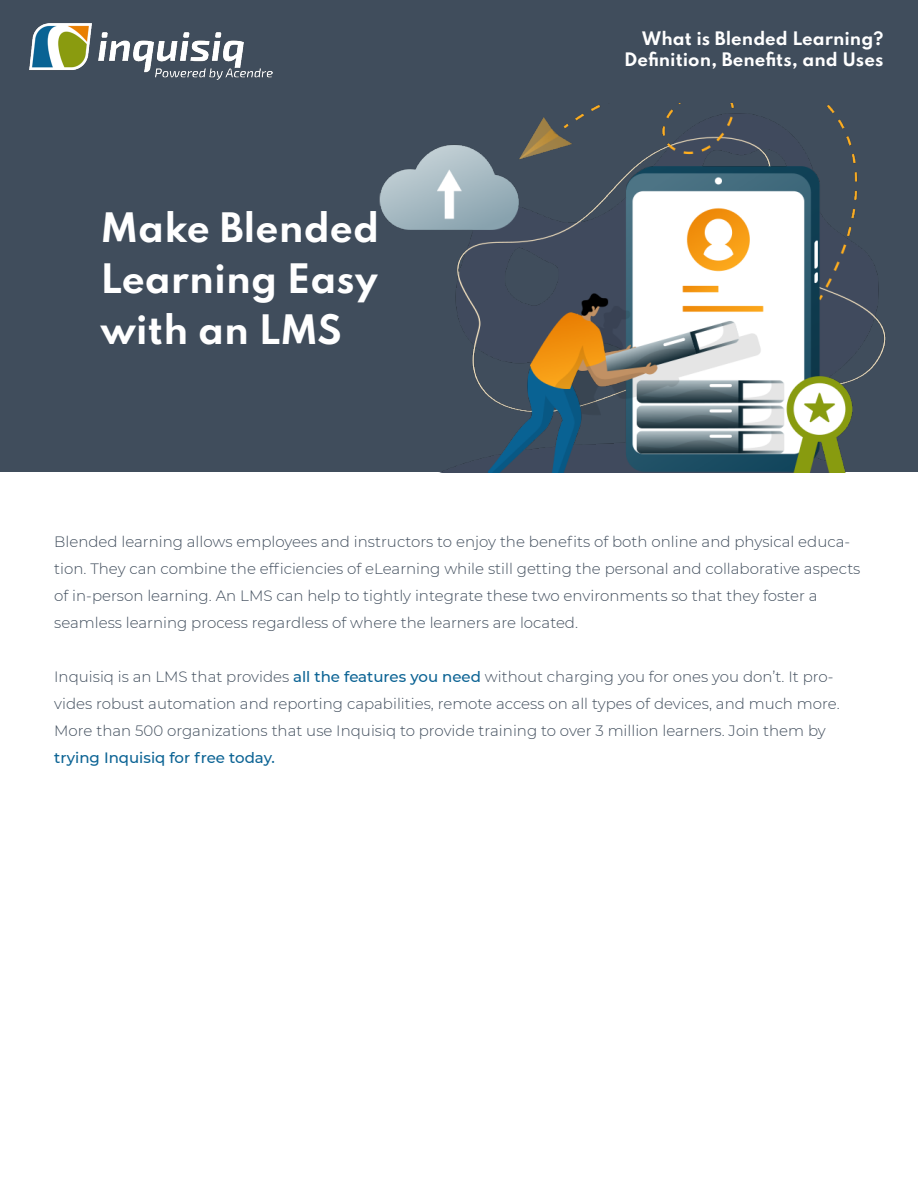
<style>
.page{position:relative;width:918px;height:1188px;background:#fff}
.page>*{position:absolute;margin:0;border:0;box-sizing:border-box;transform-origin:0 0}
.t1{font:700 36px/51px "Spartan";color:#fff;text-align:justify}
.t2{font:700 16.5px/21px "Spartan";color:#fff;text-align:right}
.t3{font:300 15px/27px "Montserrat";color:#404d5c}
.s1{font-weight:500;color:#0b6394}
</style>
<div class="page">
<div style="left:0;top:0;width:918px;height:104px;background:#404d5c"></div>
<img style="left:30px;top:24px;width:242px;height:56px">
<div style="left:0;top:104px;width:918px;height:368px;background:#404d5c"></div>
<img style="left:379px;top:104px;width:507px;height:368px">
<p class="t1" style="left:100px;top:201px;width:280px">Make Blended Learning Easy with an LMS</p>
<p class="t2" style="left:624px;top:28px;width:261px">What is Blended Learning?<br>Definition, Benefits, and Uses</p>
<p class="t3" style="left:54px;top:528px;width:808px">Blended learning allows employees and instructors to enjoy the benefits of both online and physical educa&shy;tion. They can combine the efficiencies of eLearning while still getting the personal and collaborative aspects of in-person learning. An LMS can help to tightly integrate these two environments so that they foster a seamless learning process regardless of where the learners are located.</p>
<p class="t3" style="left:54px;top:663px;width:787px">Inquisiq is an LMS that provides <span class="s1">all the features you need</span> without charging you for ones you don’t. It pro&shy;vides robust automation and reporting capabilities, remote access on all types of devices, and much more.<br>More than 500 organizations that use Inquisiq to provide training to over 3 million learners. Join them by <span class="s1">trying Inquisiq for free today.</span></p>
</div>
